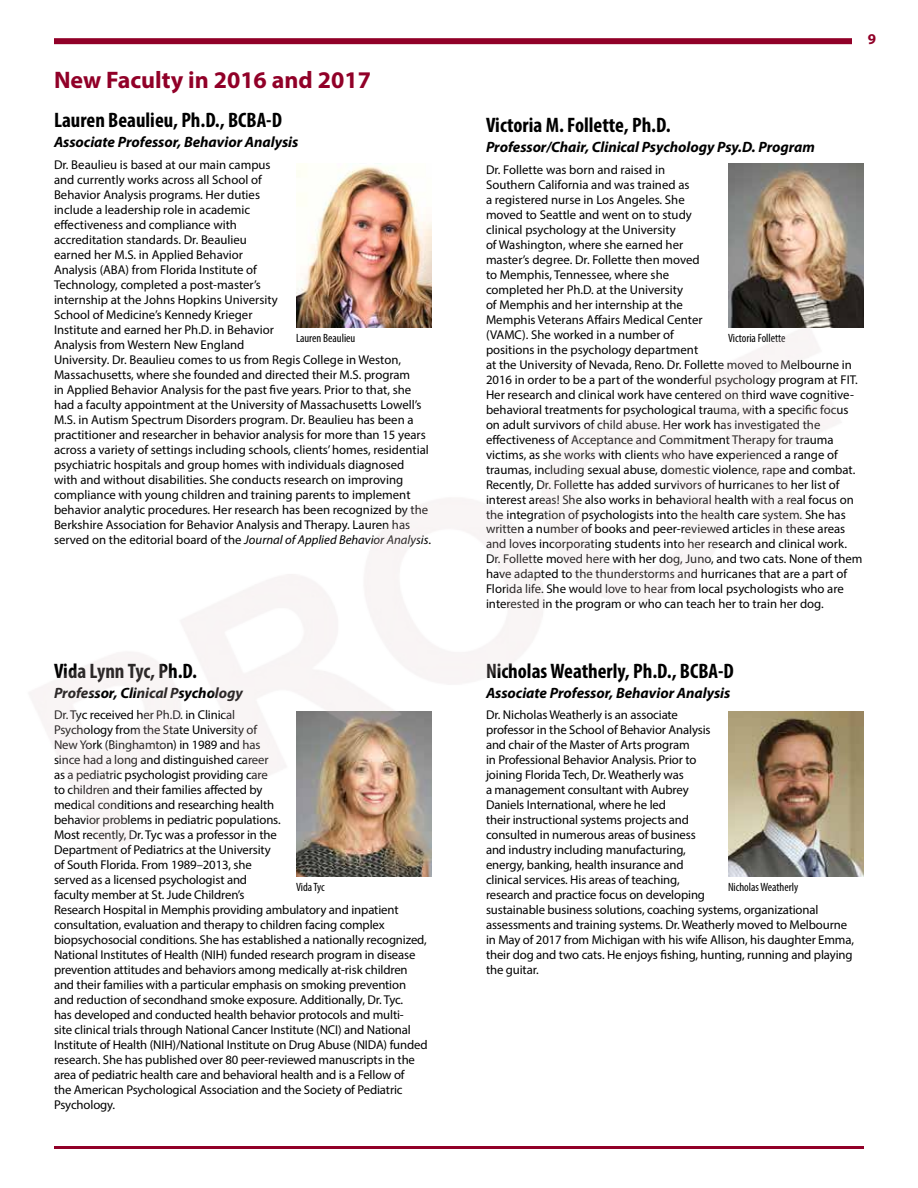
<style>
.page{position:relative;width:918px;height:1188px;background:#fff}
.page>*{position:absolute;margin:0;border:0;box-sizing:border-box;transform-origin:0 0}
.t1{font:700 24px "Myriad Pro";color:#910028}
.t2{font:700 condensed 21px "Myriad Pro";color:#000}
.t3{font:italic 700 15px "Myriad Pro";letter-spacing:-.005em;color:#000}
.t4{font:700 15px "Myriad Pro";color:#910028}
.t5{font:12.75px/15px "Myriad Pro";letter-spacing:-.005em;color:#000}
.t6{font:condensed 12px "Myriad Pro";color:#000}
.s1{font-style:italic}
</style>
<div class="page">
<hr style="left:54px;top:1146px;width:810px;height:3px;background:#910028">
<div style="left:54px;top:38px;width:798px;height:6px;background:#910028"></div>
<img style="left:296px;top:163px;width:136px;height:134px">
<img style="left:728px;top:163px;width:136px;height:134px">
<img style="left:30px;top:297px;width:834px;height:580px">
<p class="t4" style="left:868px;top:29px;width:10px">9</p>
<h1 class="t1" style="left:54px;top:65px;width:318px">New Faculty in 2016 and 2017</h1>
<h2 class="t2" style="left:54px;top:107px;width:230px">Lauren Beaulieu, Ph.D., BCBA-D</h2>
<p class="t3" style="left:54px;top:132px;width:246px">Associate Professor, Behavior Analysis</p>
<p class="t5" style="left:54px;top:157px;width:379px">Dr. Beaulieu is based at our main campus<br>and currently works across all School of<br>Behavior Analysis programs. Her duties<br>include a leadership role in academic<br>effectiveness and compliance with<br>accreditation standards. Dr. Beaulieu<br>earned her M.S. in Applied Behavior<br>Analysis (ABA) from Florida Institute of<br>Technology, completed a post-master’s<br>internship at the Johns Hopkins University<br>School of Medicine’s Kennedy Krieger<br>Institute and earned her Ph.D. in Behavior<br>Analysis from Western New England<br>University. Dr. Beaulieu comes to us from Regis College in Weston, Massachusetts, where she founded and directed their M.S. program<br>in Applied Behavior Analysis for the past five years. Prior to that, she had a faculty appointment at the University of Massachusetts Lowell’s M.S. in Autism Spectrum Disorders program. Dr. Beaulieu has been a practitioner and researcher in behavior analysis for more than 15 years across a variety of settings including schools, clients’ homes, residential psychiatric hospitals and group homes with individuals diagnosed with and without disabilities. She conducts research on improving compliance with young children and training parents to implement behavior analytic procedures. Her research has been recognized by the Berkshire Association for Behavior Analysis and Therapy. Lauren has served on the editorial board of the <span class="s1">Journal of Applied Behavior Analysis</span>.</p>
<h2 class="t2" style="left:486px;top:112px;width:186px">Victoria M. Follette, Ph.D.</h2>
<p class="t3" style="left:486px;top:137px;width:331px">Professor/Chair, Clinical Psychology Psy.D. Program</p>
<p class="t5" style="left:486px;top:162px;width:378px">Dr. Follette was born and raised in<br>Southern California and was trained as<br>a registered nurse in Los Angeles. She<br>moved to Seattle and went on to study<br>clinical psychology at the University<br>of Washington, where she earned her<br>master’s degree. Dr. Follette then moved<br>to Memphis, Tennessee, where she<br>completed her Ph.D. at the University<br>of Memphis and her internship at the<br>Memphis Veterans Affairs Medical Center<br>(VAMC). She worked in a number of<br>positions in the psychology department<br>at the University of Nevada, Reno. Dr. Follette moved to Melbourne in 2016 in order to be a part of the wonderful psychology program at FIT.<br>Her research and clinical work have centered on third wave cognitive&shy;behavioral treatments for psychological trauma, with a specific focus on adult survivors of child abuse. Her work has investigated the effectiveness of Acceptance and Commitment Therapy for trauma victims, as she works with clients who have experienced a range of traumas, including sexual abuse, domestic violence, rape and combat.<br>Recently, Dr. Follette has added survivors of hurricanes to her list of interest areas! She also works in behavioral health with a real focus on the integration of psychologists into the health care system. She has written a number of books and peer-reviewed articles in these areas and loves incorporating students into her research and clinical work.<br>Dr. Follette moved here with her dog, Juno, and two cats. None of them have adapted to the thunderstorms and hurricanes that are a part of Florida life. She would love to hear from local psychologists who are interested in the program or who can teach her to train her dog.</p>
<p class="t6" style="left:296px;top:330px;width:61px">Lauren Beaulieu</p>
<p class="t6" style="left:728px;top:330px;width:59px">Victoria Follette</p>
<h2 class="t2" style="left:54px;top:658px;width:144px">Vida Lynn Tyc, Ph.D.</h2>
<p class="t3" style="left:54px;top:683px;width:191px">Professor, Clinical Psychology</p>
<p class="t5" style="left:54px;top:707px;width:375px">Dr. Tyc received her Ph.D. in Clinical<br>Psychology from the State University of<br>New York (Binghamton) in 1989 and has<br>since had a long and distinguished career<br>as a pediatric psychologist providing care<br>to children and their families affected by<br>medical conditions and researching health<br>behavior problems in pediatric populations.<br>Most recently, Dr. Tyc was a professor in the<br>Department of Pediatrics at the University<br>of South Florida. From 1989–2013, she<br>served as a licensed psychologist and<br>faculty member at St. Jude Children’s<br>Research Hospital in Memphis providing ambulatory and inpatient consultation, evaluation and therapy to children facing complex biopsychosocial conditions. She has established a nationally recognized, National Institutes of Health (NIH) funded research program in disease prevention attitudes and behaviors among medically at-risk children and their families with a particular emphasis on smoking prevention and reduction of secondhand smoke exposure. Additionally, Dr. Tyc.<br>has developed and conducted health behavior protocols and multi-<br>site clinical trials through National Cancer Institute (NCI) and National Institute of Health (NIH)/National Institute on Drug Abuse (NIDA) funded research. She has published over 80 peer-reviewed manuscripts in the area of pediatric health care and behavioral health and is a Fellow of<br>the American Psychological Association and the Society of Pediatric Psychology.</p>
<h2 class="t2" style="left:486px;top:658px;width:249px">Nicholas Weatherly, Ph.D., BCBA-D</h2>
<p class="t3" style="left:486px;top:683px;width:246px">Associate Professor, Behavior Analysis</p>
<p class="t5" style="left:486px;top:707px;width:370px">Dr. Nicholas Weatherly is an associate<br>professor in the School of Behavior Analysis<br>and chair of the Master of Arts program<br>in Professional Behavior Analysis. Prior to<br>joining Florida Tech, Dr. Weatherly was<br>a management consultant with Aubrey<br>Daniels International, where he led<br>their instructional systems projects and<br>consulted in numerous areas of business<br>and industry including manufacturing,<br>energy, banking, health insurance and<br>clinical services. His areas of teaching,<br>research and practice focus on developing<br>sustainable business solutions, coaching systems, organizational assessments and training systems. Dr. Weatherly moved to Melbourne in May of 2017 from Michigan with his wife Allison, his daughter Emma, their dog and two cats. He enjoys fishing, hunting, running and playing the guitar.</p>
<p class="t6" style="left:296px;top:879px;width:30px">Vida Tyc</p>
<p class="t6" style="left:728px;top:879px;width:72px">Nicholas Weatherly</p>
</div>
